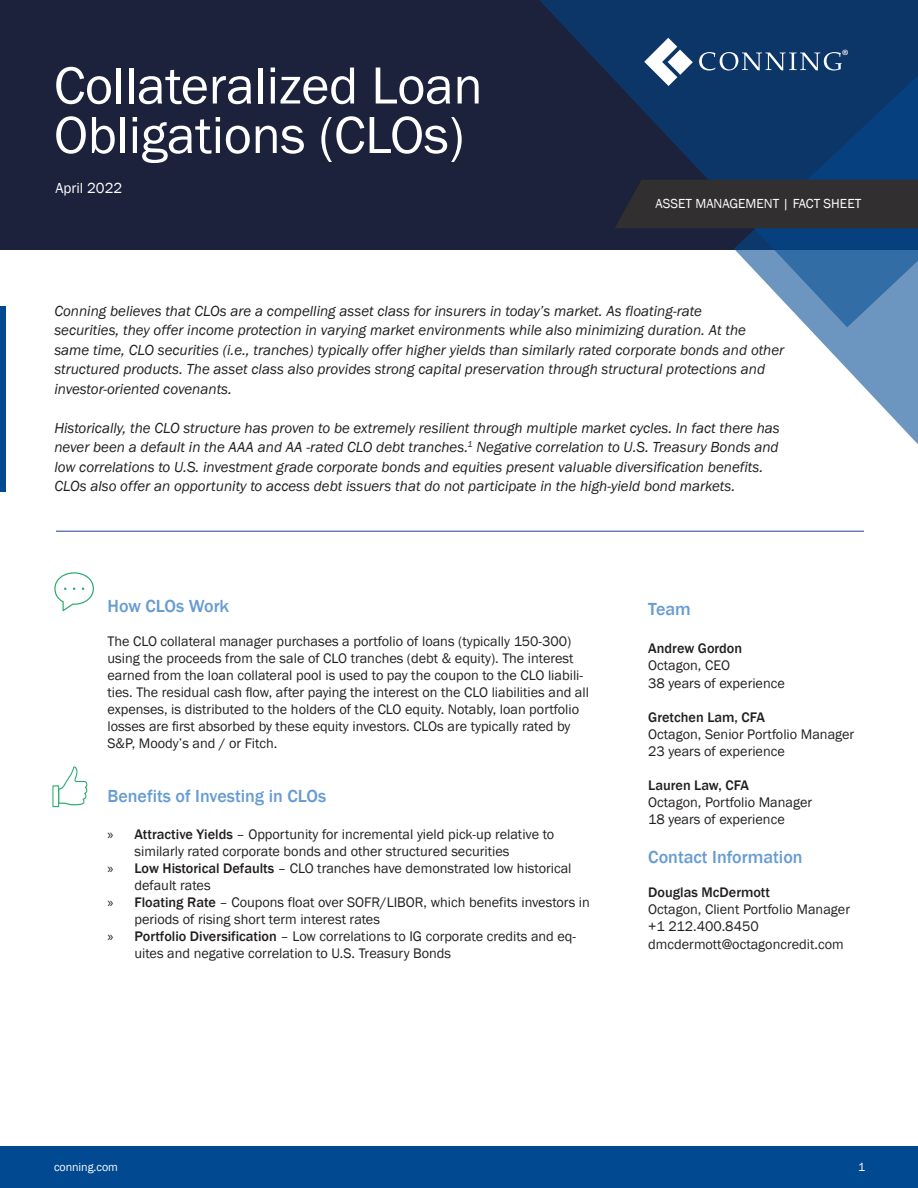
<style>
.page{position:relative;width:918px;height:1188px;background:#fff}
.page>*{position:absolute;margin:0;border:0;box-sizing:border-box;transform-origin:0 0}
.t1{font:54px "Franklin Gothic";letter-spacing:-.005em;color:#fff}
.t2{font:500 18px "Franklin Gothic";color:#679cd2}
.t3{font:16.65px "Myriad Pro";color:#fff}
.t4{font:italic 15px/19.5px "Franklin Gothic";color:#231f20}
.t5{font:15px "Franklin Gothic";color:#fff}
.t6{font:14.25px/17.1px "Franklin Gothic";color:#231f20}
.t7{font:13.5px "Franklin Gothic";color:#fff}
.t8{font:12px "Franklin Gothic";letter-spacing:-.005em;color:#fff}
.s1{font-family:"Myriad Pro"}
.s2{font-weight:500}
</style>
<div class="page">
<div style="left:0;top:0;width:918px;height:250px;background:#1c223c"></div>
<svg style="left:539px;top:0;width:195px;height:180px;fill:#0d3668"></svg>
<svg style="left:734px;top:0;width:184px;height:444px"></svg>
<svg style="left:699px;top:52px;width:143px;height:19px"></svg>
<svg style="left:644px;top:38px;width:48px;height:48px"></svg>
<div style="left:0;top:1147px;width:918px;height:41px;background:#014990"></div>
<div style="left:615px;top:180px;width:303px;height:48px;background:#312f30"></div>
<div style="left:0;top:306px;width:6px;height:185px;background:#014990"></div>
<hr style="left:56px;top:531px;width:808px;height:1px;background:#253f8e">
<svg style="left:52px;top:766px;width:35px;height:41px"></svg>
<svg style="left:54px;top:572px;width:40px;height:39px"></svg>
<p class="t1" style="left:54px;top:52px;width:430px">Collateralized Loan</p>
<p class="t1" style="left:54px;top:101px;width:412px">Obligations (CLOs)</p>
<p class="t5" style="left:56px;top:179px;width:68px">April 2022</p>
<p class="t3" style="left:842px;top:45px;width:8px">®</p>
<p class="t7" style="left:656px;top:195px;width:207px">ASSET MANAGEMENT | FACT SHEET</p>
<p class="t4" style="left:54px;top:301px;width:731px">Conning believes that CLOs are a compelling asset class for insurers in today’s market. As floating-rate<br>securities, they offer income protection in varying market environments while also minimizing duration. At the same time, CLO securities (i.e., tranches) typically offer higher yields than similarly rated corporate bonds and other structured products. The asset class also provides strong capital preservation through structural protections and investor-oriented covenants.</p>
<p class="t4" style="left:54px;top:418px;width:727px">Historically, the CLO structure has proven to be extremely resilient through multiple market cycles. In fact there has never been a default in the AAA and AA -rated CLO debt tranches.<sup>1</sup> Negative correlation to U.S. Treasury Bonds and low correlations to U.S. investment grade corporate bonds and equities present valuable diversification benefits.<br>CLOs also offer an opportunity to access debt issuers that do not participate in the high-yield bond markets.</p>
<p class="t2" style="left:108px;top:595px;width:123px">How CLOs Work</p>
<p class="t6" style="left:108px;top:633px;width:483px">The CLO collateral manager purchases a portfolio of loans (typically 150-300) using the proceeds from the sale of CLO tranches (debt &amp; equity). The interest earned from the loan collateral pool is used to pay the coupon to the CLO liabili&shy;ties. The residual cash flow, after paying the interest on the CLO liabilities and all expenses, is distributed to the holders of the CLO equity. Notably, loan portfolio losses are first absorbed by these equity investors. CLOs are typically rated by S&amp;P, Moody’s and / or Fitch.</p>
<p class="t2" style="left:108px;top:785px;width:220px">Benefits of Investing in CLOs</p>
<p class="t6" style="left:135px;top:826px;width:421px;text-indent:-27px"><span class="s1">»</span> <span class="s2">Attractive Yields</span> – Opportunity for incremental yield pick-up relative to similarly rated corporate bonds and other structured securities</p>
<p class="t6" style="left:135px;top:860px;width:439px;text-indent:-27px"><span class="s1">»</span> <span class="s2">Low Historical Defaults</span> – CLO tranches have demonstrated low historical default rates</p>
<p class="t6" style="left:135px;top:894px;width:457px;text-indent:-27px"><span class="s1">»</span> <span class="s2">Floating Rate</span> – Coupons float over SOFR/LIBOR, which benefits investors in periods of rising short term interest rates</p>
<p class="t6" style="left:135px;top:928px;width:443px;text-indent:-27px"><span class="s1">»</span> <span class="s2">Portfolio Diversification</span> – Low correlations to IG corporate credits and eq&shy;uites and negative correlation to U.S. Treasury Bonds</p>
<p class="t2" style="left:648px;top:598px;width:44px">Team</p>
<p class="t6" style="left:648px;top:640px;width:138px"><span class="s2">Andrew Gordon<br></span>Octagon, CEO<br>38 years of experience</p>
<p class="t6" style="left:648px;top:709px;width:208px"><span class="s2">Gretchen Lam, CFA<br></span>Octagon, Senior Portfolio Manager<br>23 years of experience</p>
<p class="t6" style="left:648px;top:777px;width:165px"><span class="s2">Lauren Law, CFA<br></span>Octagon, Portfolio Manager<br>18 years of experience</p>
<p class="t2" style="left:648px;top:846px;width:156px">Contact Information</p>
<p class="t6" style="left:648px;top:884px;width:203px"><span class="s2">Douglas McDermott<br></span>Octagon, Client Portfolio Manager</p>
<p class="t6" style="left:648px;top:918px;width:197px">+1 212.400.8450 dmcdermott@octagoncredit.com</p>
<p class="t8" style="left:54px;top:1159px;width:65px">conning.com</p>
<p class="t8" style="left:858px;top:1159px;width:9px">1</p>
</div>
